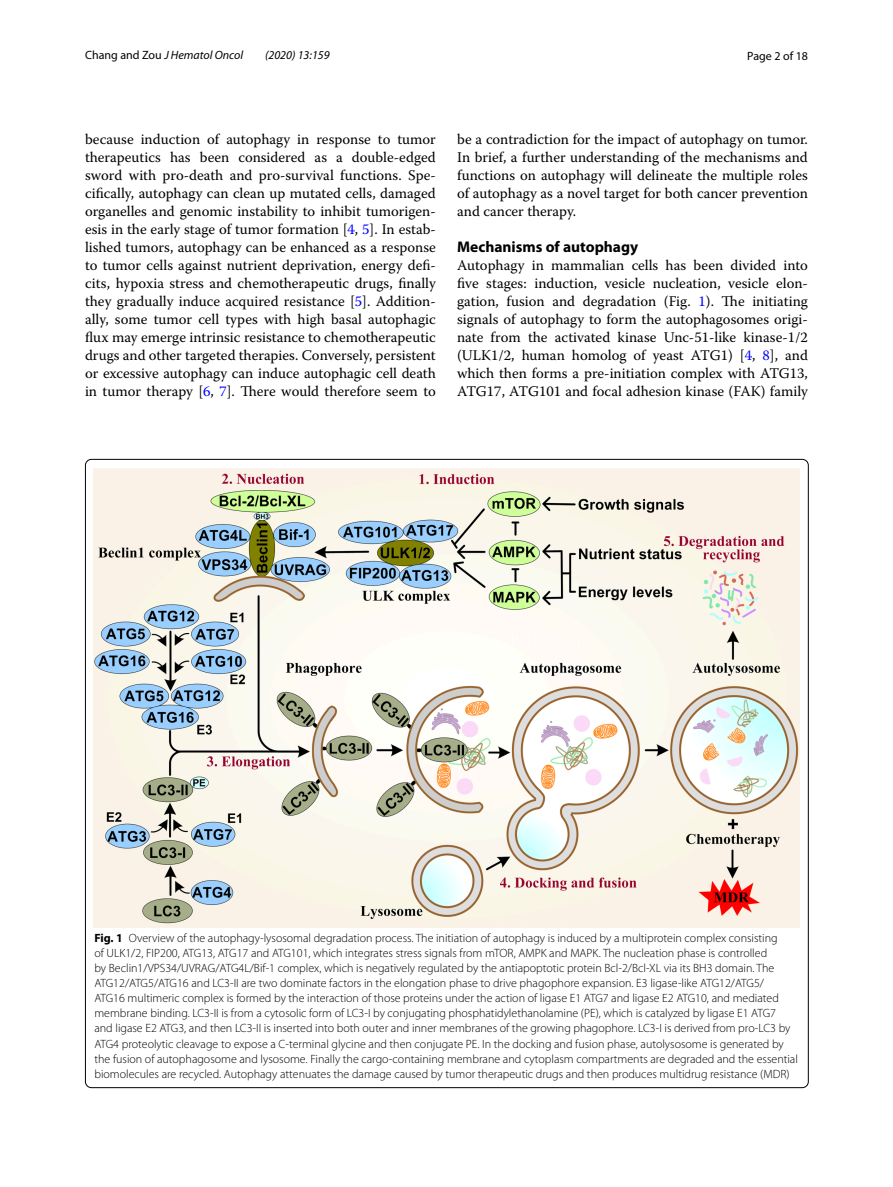
<style>
.page{position:relative;width:893px;height:1187px;background:#fff}
.page>*{position:absolute;margin:0;border:0;box-sizing:border-box;transform-origin:0 0}
.t1{font:700 15.45px "Myriad Pro";color:#000}
.t2{font:14.7px/18px "Warnock Pro";color:#000;text-align:justify}
.t3{font:300 12px/15px "Myriad Pro";color:#000}
.t4{font:italic 12px "Myriad Pro";color:#000}
.t5{font:12px "Myriad Pro";color:#000}
.s1{font-style:normal}
.s2{color:#00f}
.s3{font-weight:700}
</style>
<div class="page">
<img style="left:94px;top:468px;width:706px;height:459px">
<p class="t4" style="left:85px;top:48px;width:160px"><span class="s1">Chang and Zou</span> J Hematol Oncol</p>
<p class="t4" style="left:265px;top:48px;width:66px">(2020) 13:159</p>
<p class="t5" style="left:747px;top:48px;width:62px">Page 2 of 18</p>
<p class="t2" style="left:85px;top:130px;width:352px">because induction of autophagy in response to tumor therapeutics has been considered as a double-edged sword with pro-death and pro-survival functions. Spe&shy;cifically, autophagy can clean up mutated cells, damaged organelles and genomic instability to inhibit tumorigen&shy;esis in the early stage of tumor formation [<span class="s2">4</span>, <span class="s2">5</span>]. In estab&shy;lished tumors, autophagy can be enhanced as a response to tumor cells against nutrient deprivation, energy defi&shy;cits, hypoxia stress and chemotherapeutic drugs, finally they gradually induce acquired resistance [<span class="s2">5</span>]. Addition&shy;ally, some tumor cell types with high basal autophagic flux may emerge intrinsic resistance to chemotherapeutic drugs and other targeted therapies. Conversely, persistent or excessive autophagy can induce autophagic cell death in tumor therapy [<span class="s2">6</span>, <span class="s2">7</span>]. There would therefore seem to</p>
<p class="t2" style="left:457px;top:130px;width:352px">be a contradiction for the impact of autophagy on tumor.<br>In brief, a further understanding of the mechanisms and functions on autophagy will delineate the multiple roles of autophagy as a novel target for both cancer prevention and cancer therapy.</p>
<p class="t1" style="left:457px;top:236px;width:183px">Mechanisms of autophagy</p>
<p class="t2" style="left:457px;top:256px;width:352px">Autophagy in mammalian cells has been divided into five stages: induction, vesicle nucleation, vesicle elon&shy;gation, fusion and degradation (Fig. <span class="s2">1</span>). The initiating signals of autophagy to form the autophagosomes origi&shy;nate from the activated kinase Unc-51-like kinase-1/2 (ULK1/2, human homolog of yeast ATG1) [<span class="s2">4</span>, <span class="s2">8</span>], and which then forms a pre-initiation complex with ATG13, ATG17, ATG101 and focal adhesion kinase (FAK) family</p>
<p class="t3" style="left:94px;top:931px;width:705px"><span class="s3">Fig. 1</span> Overview of the autophagy-lysosomal degradation process. The initiation of autophagy is induced by a multiprotein complex consisting<br>of ULK1/2, FIP200, ATG13, ATG17 and ATG101, which integrates stress signals from mTOR, AMPK and MAPK. The nucleation phase is controlled<br>by Beclin1/VPS34/UVRAG/ATG4L/Bif-1 complex, which is negatively regulated by the antiapoptotic protein Bcl-2/Bcl-XL via its BH3 domain. The ATG12/ATG5/ATG16 and LC3-II are two dominate factors in the elongation phase to drive phagophore expansion. E3 ligase-like ATG12/ATG5/<br>ATG16 multimeric complex is formed by the interaction of those proteins under the action of ligase E1 ATG7 and ligase E2 ATG10, and mediated membrane binding. LC3-II is from a cytosolic form of LC3-I by conjugating phosphatidylethanolamine (PE), which is catalyzed by ligase E1 ATG7<br>and ligase E2 ATG3, and then LC3-II is inserted into both outer and inner membranes of the growing phagophore. LC3-I is derived from pro-LC3 by ATG4 proteolytic cleavage to expose a C-terminal glycine and then conjugate PE. In the docking and fusion phase, autolysosome is generated by the fusion of autophagosome and lysosome. Finally the cargo-containing membrane and cytoplasm compartments are degraded and the essential biomolecules are recycled. Autophagy attenuates the damage caused by tumor therapeutic drugs and then produces multidrug resistance (MDR)</p>
</div>
